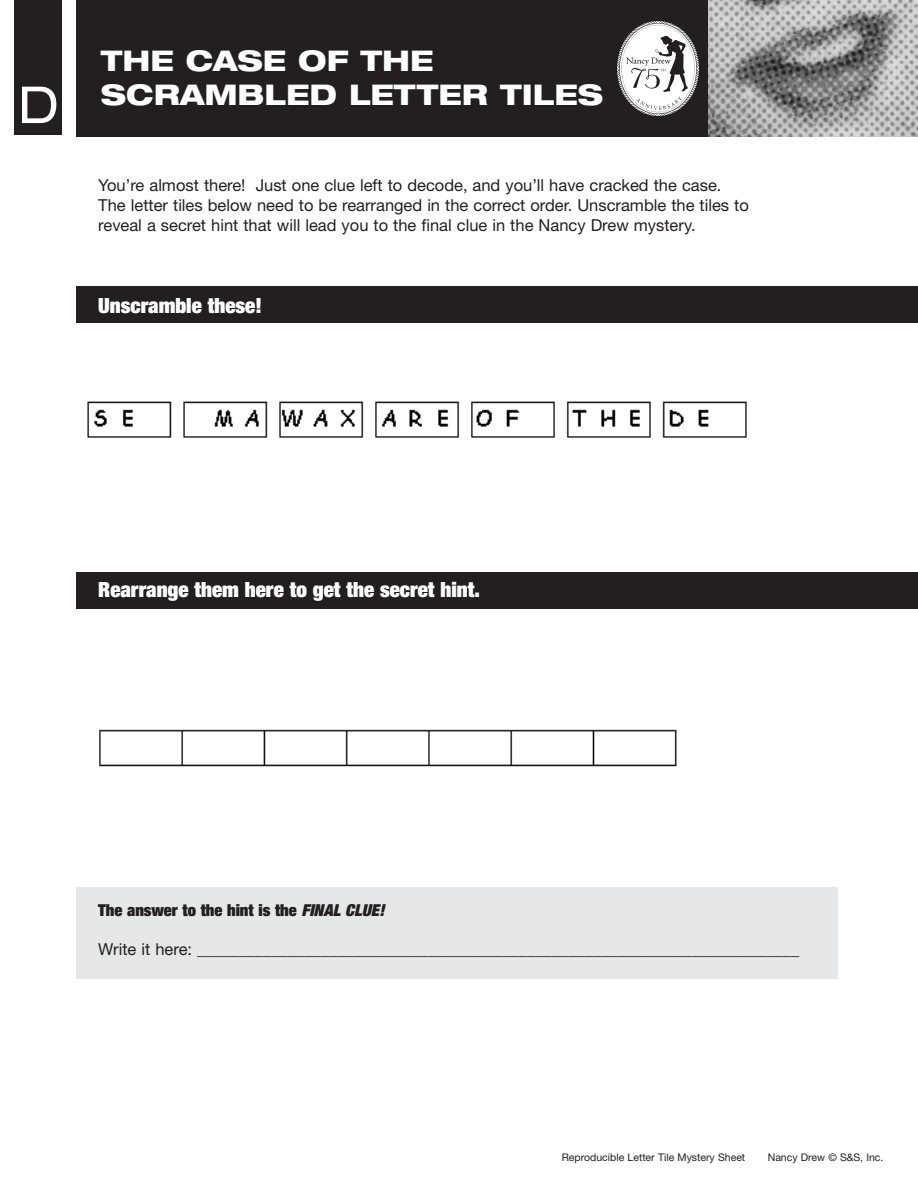
<style>
.page{position:relative;width:918px;height:1188px;background:#fff}
.page>*{position:absolute;margin:0;border:0;box-sizing:border-box;transform-origin:0 0}
.t1{font:expanded 51px "Helvetica Neue";color:#fff}
.t2{font:800 expanded 28.5px/34.2px "Helvetica Neue";color:#fff}
.t3{font:900 expanded 21px "Helvetica Neue";color:#fff}
.t4{font:16.5px/19.8px "Helvetica Neue";color:#231f20}
.t5{font:900 expanded 16.5px "Helvetica Neue";color:#231f20}
.t6{font:10.5px "Helvetica Neue";color:#231f20}
.s1{font-style:italic}
</style>
<div class="page">
<div style="left:76px;top:887px;width:762px;height:92px;background:#e6e7e9"></div>
<div style="left:77px;top:0;width:841px;height:136px;background:#231f20"></div>
<img style="left:709px;top:0;width:209px;height:136px">
<div style="left:76px;top:286px;width:842px;height:36px;background:#231f20"></div>
<div style="left:76px;top:572px;width:842px;height:37px;background:#231f20"></div>
<img style="left:87px;top:401px;width:660px;height:37px">
<img style="left:99px;top:729px;width:578px;height:38px">
<div style="left:15px;top:0;width:47px;height:135px;background:#231f20"></div>
<img style="left:618px;top:22px;width:81px;height:93px">
<h1 class="t1" style="left:18px;top:86px;width:42px">D</h1>
<h2 class="t2" style="left:101px;top:46px;width:504px">THE CASE OF THE<br>SCRAMBLED LETTER TILES</h2>
<p class="t4" style="left:98px;top:177px;width:652px">You’re almost there! Just one clue left to decode, and you’ll have cracked the case.<br>The letter tiles below need to be rearranged in the correct order. Unscramble the tiles to reveal a secret hint that will lead you to the final clue in the Nancy Drew mystery.</p>
<p class="t3" style="left:98px;top:298px;width:165px">Unscramble these!</p>
<p class="t3" style="left:98px;top:582px;width:383px">Rearrange them here to get the secret hint.</p>
<p class="t5" style="left:98px;top:904px;width:288px">The answer to the hint is the <span class="s1">FINAL CLUE!</span></p>
<p class="t4" style="left:98px;top:941px;width:703px">Write it here: _________________________________________________________________________</p>
<p class="t6" style="left:562px;top:1153px;width:185px">Reproducible Letter Tile Mystery Sheet</p>
<p class="t6" style="left:768px;top:1153px;width:117px">Nancy Drew © S&amp;S, Inc.</p>
</div>
